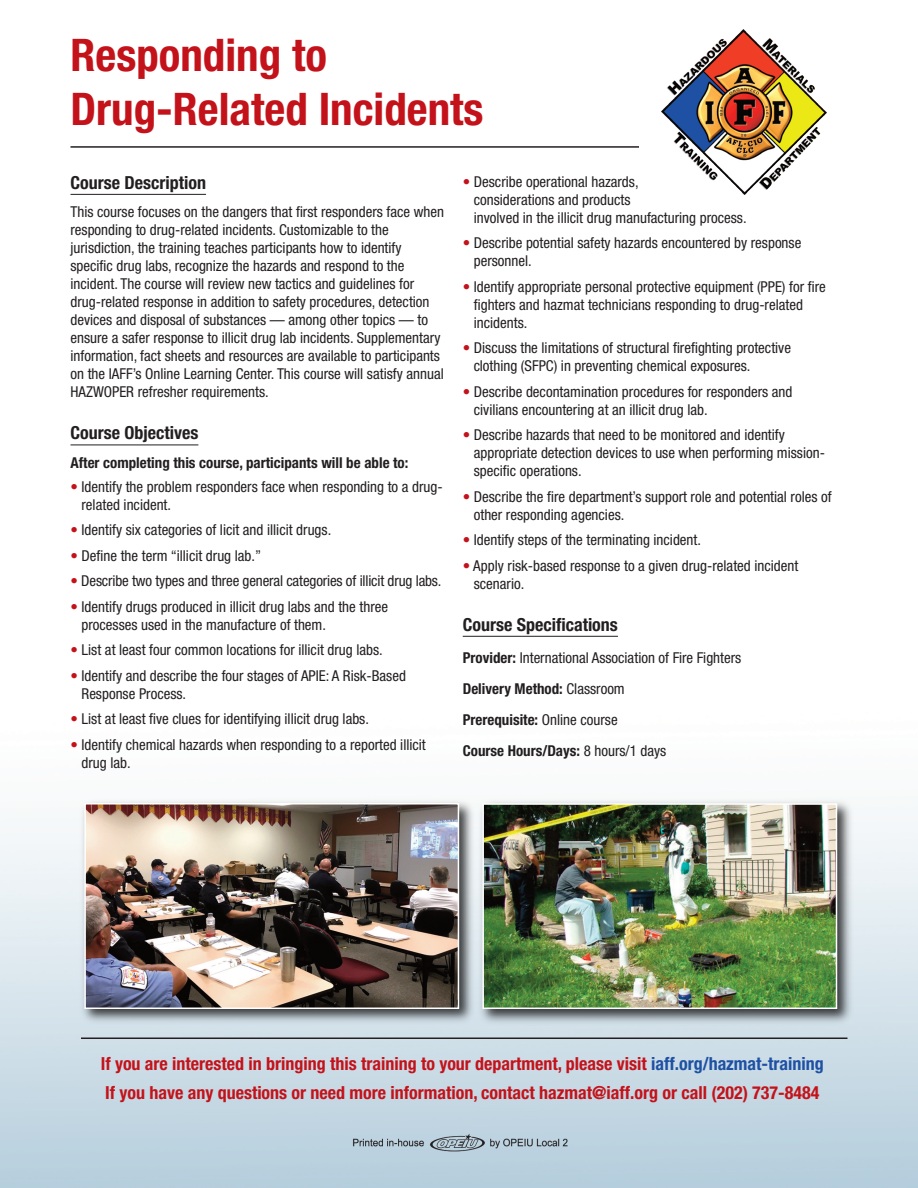
<style>
.page{position:relative;width:918px;height:1188px;background:#fff}
.page>*{position:absolute;margin:0;border:0;box-sizing:border-box;transform-origin:0 0}
.t1{font:700 condensed 45px/54px "Helvetica Neue LT Std";color:#c4121a}
.t2{font:700 condensed 18px/28.5px "Helvetica Neue LT Std";color:#c4121a}
.t3{font:700 condensed 18px "Helvetica Neue LT Std";color:#231f20}
.t4{font:condensed 15px/18px "Helvetica Neue LT Std";color:#231f20}
.t5{font:700 condensed 15px "Helvetica Neue LT Std";color:#231f20}
.s1{color:#c4121a}
.s2{font-weight:700}
.s3{color:#1e51a3}
</style>
<div class="page">
<hr style="left:70px;top:194px;width:136px;height:1px;background:#231f20">
<hr style="left:70px;top:445px;width:128px;height:1px;background:#231f20">
<hr style="left:463px;top:636px;width:155px;height:1px;background:#231f20">
<hr style="left:70px;top:146px;width:569px;height:2px;background:#231f20">
<hr style="left:81px;top:1038px;width:767px;height:1px;background:#231f20">
<img style="left:662px;top:30px;width:165px;height:165px">
<img style="left:78px;top:796px;width:398px;height:232px">
<img style="left:87px;top:806px;width:369px;height:200px">
<div style="left:84px;top:803px;width:375px;height:206px;border:2px solid #fff"></div>
<img style="left:350px;top:1134px;width:219px;height:19px">
<img style="left:476px;top:796px;width:381px;height:232px">
<img style="left:485px;top:806px;width:349px;height:200px">
<div style="left:482px;top:803px;width:355px;height:206px;border:2px solid #fff"></div>
<h1 class="t1" style="left:70px;top:32px;width:415px">Responding to<br>Drug-Related Incidents</h1>
<p class="t3" style="left:70px;top:176px;width:137px">Course Description</p>
<p class="t4" style="left:70px;top:204px;width:375px">This course focuses on the dangers that first responders face when responding to drug-related incidents. Customizable to the jurisdiction, the training teaches participants how to identify specific drug labs, recognize the hazards and respond to the incident. The course will review new tactics and guidelines for drug-related response in addition to safety procedures, detection devices and disposal of substances — among other topics — to ensure a safer response to illicit drug lab incidents. Supplementary information, fact sheets and resources are available to participants on the IAFF’s Online Learning Center. This course will satisfy annual HAZWOPER refresher requirements.</p>
<p class="t3" style="left:70px;top:427px;width:129px">Course Objectives</p>
<p class="t5" style="left:70px;top:457px;width:339px">After completing this course, participants will be able to:</p>
<p class="t4" style="left:82px;top:479px;width:363px;text-indent:-11px"><span class="s1">•</span> Identify the problem responders face when responding to a drug&shy;related incident.</p>
<p class="t4" style="left:70px;top:522px;width:262px"><span class="s1">•</span> Identify six categories of licit and illicit drugs.</p>
<p class="t4" style="left:70px;top:548px;width:192px"><span class="s1">•</span> Define the term “illicit drug lab.”</p>
<p class="t4" style="left:70px;top:573px;width:373px"><span class="s1">•</span> Describe two types and three general categories of illicit drug labs.</p>
<p class="t4" style="left:82px;top:599px;width:308px;text-indent:-11px"><span class="s1">•</span> Identify drugs produced in illicit drug labs and the three processes used in the manufacture of them.</p>
<p class="t4" style="left:70px;top:642px;width:314px"><span class="s1">•</span> List at least four common locations for illicit drug labs.</p>
<p class="t4" style="left:82px;top:668px;width:326px;text-indent:-11px"><span class="s1">•</span> Identify and describe the four stages of APIE: A Risk-Based<br>Response Process.</p>
<p class="t4" style="left:70px;top:711px;width:300px"><span class="s1">•</span> List at least five clues for identifying illicit drug labs.</p>
<p class="t4" style="left:82px;top:737px;width:346px;text-indent:-11px"><span class="s1">•</span> Identify chemical hazards when responding to a reported illicit drug lab.</p>
<p class="t4" style="left:474px;top:174px;width:274px;text-indent:-11px"><span class="s1">•</span> Describe operational hazards,<br>considerations and products<br>involved in the illicit drug manufacturing process.</p>
<p class="t4" style="left:474px;top:235px;width:329px;text-indent:-11px"><span class="s1">•</span> Describe potential safety hazards encountered by response personnel.</p>
<p class="t4" style="left:474px;top:279px;width:354px;text-indent:-11px"><span class="s1">•</span> Identify appropriate personal protective equipment (PPE) for fire fighters and hazmat technicians responding to drug-related incidents.</p>
<p class="t4" style="left:474px;top:340px;width:319px;text-indent:-11px"><span class="s1">•</span> Discuss the limitations of structural firefighting protective clothing (SFPC) in preventing chemical exposures.</p>
<p class="t4" style="left:474px;top:384px;width:320px;text-indent:-11px"><span class="s1">•</span> Describe decontamination procedures for responders and civilians encountering at an illicit drug lab.</p>
<p class="t4" style="left:474px;top:427px;width:353px;text-indent:-11px"><span class="s1">•</span> Describe hazards that need to be monitored and identify appropriate detection devices to use when performing mission&shy;specific operations.</p>
<p class="t4" style="left:474px;top:489px;width:359px;text-indent:-11px"><span class="s1">•</span> Describe the fire department’s support role and potential roles of other responding agencies.</p>
<p class="t4" style="left:463px;top:532px;width:240px"><span class="s1">•</span> Identify steps of the terminating incident.</p>
<p class="t4" style="left:474px;top:558px;width:326px;text-indent:-11px"><span class="s1">•</span> Apply risk-based response to a given drug-related incident scenario.</p>
<p class="t3" style="left:463px;top:618px;width:157px">Course Specifications</p>
<p class="t4" style="left:463px;top:644px;width:280px;line-height:30.9px"><span class="s2">Provider:</span> International Association of Fire Fighters <span class="s2">Delivery Method:</span> Classroom<br><span class="s2">Prerequisite:</span> Online course<br><span class="s2">Course Hours/Days:</span> 8 hours/1 days</p>
<p class="t2" style="left:101px;top:1051px;width:725px">If you are interested in bringing this training to your department, please visit <span class="s3">iaff.org/hazmat-training<br></span>If you have any questions or need more information, contact hazmat@iaff.org or call (202) 737-8484</p>
</div>
